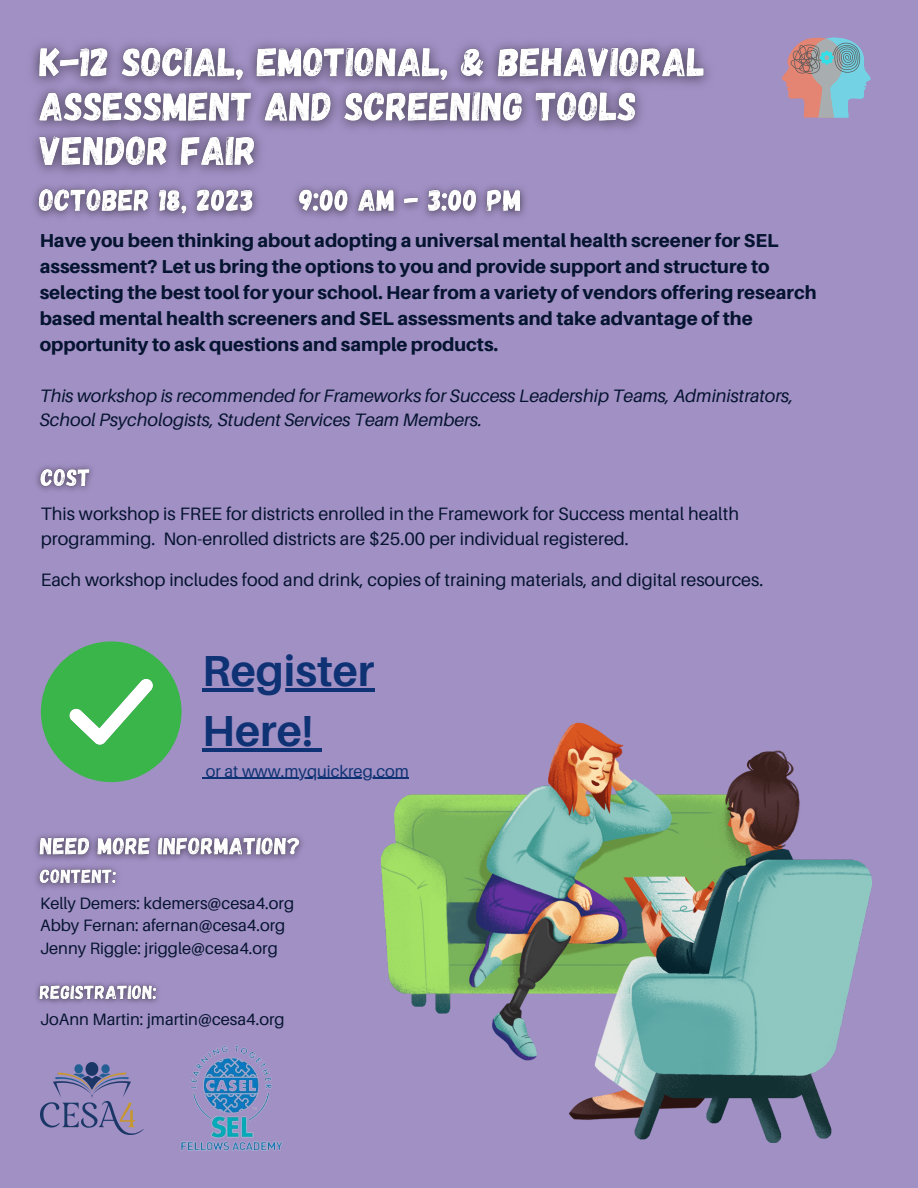
<style>
.page{position:relative;width:918px;height:1188px;background:#a190c4}
.page>*{position:absolute;margin:0;border:0;box-sizing:border-box;transform-origin:0 0}
.t1{font:700 43.5px/60.8px "Aileron";color:#0e3274}
.t2{font:800 18.75px/25.8px "Aileron";color:#051430}
.t3{font:18px/25px "Aileron";color:#051430}
.t4{font:italic 18px/24.8px "Aileron";color:#051430}
.t5{font:16.5px "Aileron";color:#051430}
.t6{font:16.5px "Aileron";color:#0e3274}
</style>
<div class="page">
<img style="left:41px;top:1063px;width:102px;height:72px">
<svg style="left:782px;top:38px;width:89px;height:80px"></svg>
<svg style="left:41px;top:641px;width:141px;height:141px"></svg>
<img style="left:382px;top:722px;width:489px;height:420px">
<img style="left:32px;top:43px;width:677px;height:130px">
<img style="left:36px;top:466px;width:56px;height:25px">
<img style="left:35px;top:835px;width:268px;height:53px">
<img style="left:36px;top:983px;width:122px;height:20px">
<img style="left:34px;top:186px;width:492px;height:32px">
<hr style="left:202px;top:688px;width:172px;height:3px;background:#0e3274">
<hr style="left:202px;top:749px;width:111px;height:3px;background:#0e3274">
<svg style="left:313px;top:749px;width:9px;height:3px"></svg>
<hr style="left:206px;top:778px;width:203px;height:1px;background:#0e3274">
<img style="left:181px;top:1045px;width:102px;height:106px">
<p class="t2" style="left:40px;top:228px;width:778px">Have you been thinking about adopting a universal mental health screener for SEL assessment? Let us bring the options to you and provide support and structure to selecting the best tool for your school. Hear from a variety of vendors offering research based mental health screeners and SEL assessments and take advantage of the opportunity to ask questions and sample products.</p>
<p class="t4" style="left:40px;top:382px;width:755px">This workshop is recommended for Frameworks for Success Leadership Teams, Administrators,<br>School Psychologists, Student Services Team Members.</p>
<p class="t3" style="left:41px;top:500px;width:700px">This workshop is FREE for districts enrolled in the Framework for Success mental health programming. Non-enrolled districts are $25.00 per individual registered.</p>
<p class="t3" style="left:41px;top:566px;width:724px">Each workshop includes food and drink, copies of training materials, and digital resources.</p>
<p class="t1" style="left:202px;top:639px;width:174px">Register<br>Here!</p>
<p class="t6" style="left:206px;top:761px;width:205px">or at www.myquickreg.com</p>
<p class="t5" style="left:40px;top:893px;width:255px">Kelly Demers: kdemers@cesa4.org</p>
<p class="t5" style="left:40px;top:915px;width:246px">Abby Fernan: afernan@cesa4.org</p>
<p class="t5" style="left:40px;top:938px;width:239px">Jenny Riggle: jriggle@cesa4.org</p>
<p class="t5" style="left:40px;top:1009px;width:246px">JoAnn Martin: jmartin@cesa4.org</p>
</div>
